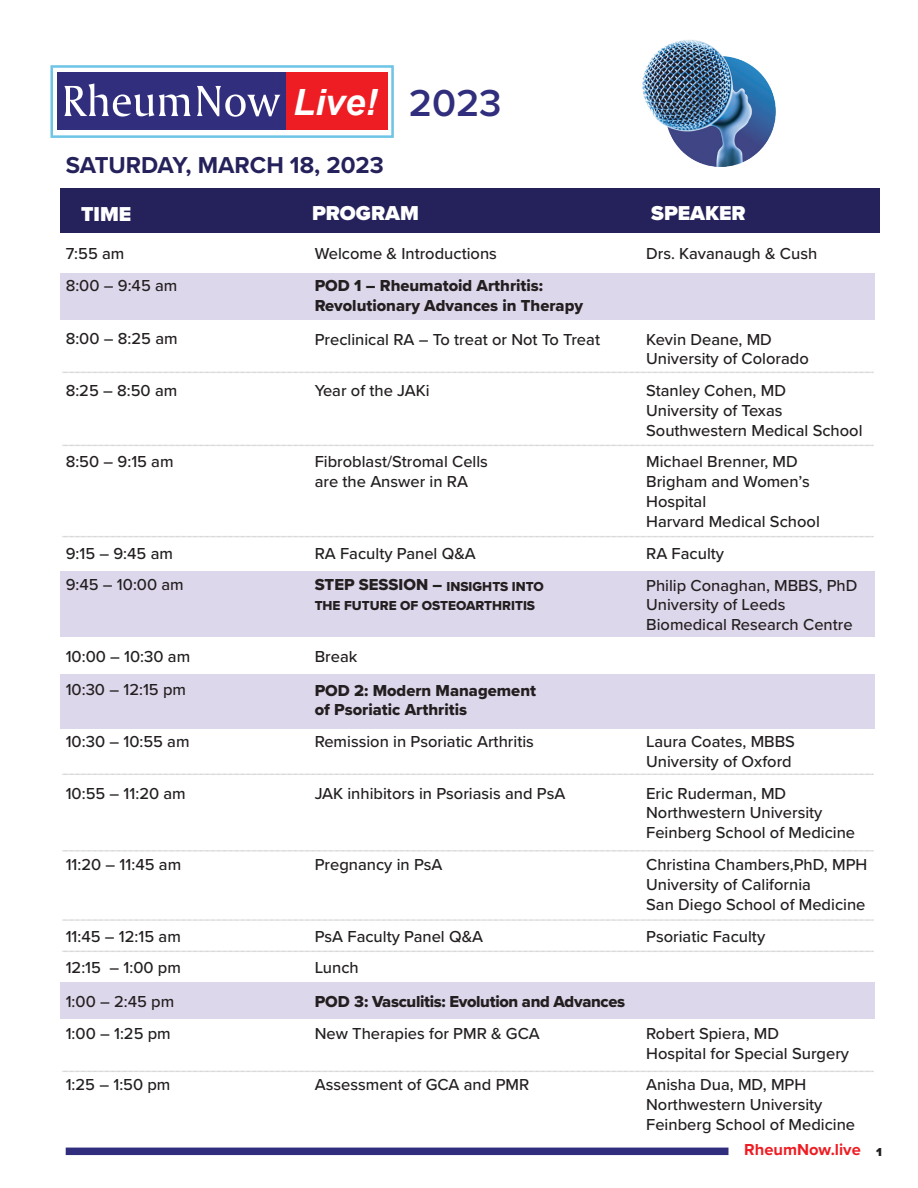
<style>
.page{position:relative;width:918px;height:1188px;background:#fff}
.page>*{position:absolute;margin:0;border:0;box-sizing:border-box;transform-origin:0 0}
.t1{font:italic 700 36.15px "Arial";color:#fff}
.t2{font:700 23.85px "Proxima Nova";color:#25215b}
.t3{font:900 20.85px "Proxima Nova";color:#fff}
.t4{font:500 16.5px/19.8px "Proxima Nova";color:#231f20}
.t5{font:16.5px/19.8px "Proxima Nova Extrabld";color:#231f20}
.t6{font:16.5px "Proxima Nova Extrabld";letter-spacing:-.02em;color:#231f20}
.t7{font:700 16.5px "Proxima Nova";color:#ee1d23}
.t8{font:13.5px "Proxima Nova Extrabld";color:#231f20}
.s1{font-family:"Proxima Nova";font-weight:600;font-style:normal;font-size:39px;color:#312e7e}
.s2{font-size:13.5px}
.s3{font-weight:900;font-size:12px;color:#231f20}
</style>
<div class="page">
<div style="left:50px;top:65px;width:344px;height:73px;background:#fff;border:3px solid #6fc5e5"></div>
<div style="left:57px;top:72px;width:230px;height:58px;background:#312e7e"></div>
<div style="left:286px;top:72px;width:101px;height:58px;background:#ee1d23"></div>
<svg style="left:64px;top:84px;width:127px;height:33px"></svg>
<svg style="left:197px;top:86px;width:83px;height:31px"></svg>
<div style="left:60px;top:188px;width:820px;height:45px;background:#25215b"></div>
<div style="left:60px;top:273px;width:815px;height:47px;background:#ddd7eb"></div>
<div style="left:60px;top:674px;width:815px;height:54px;background:#ddd7eb"></div>
<div style="left:60px;top:983px;width:815px;height:36px;background:#ddd7eb"></div>
<div style="left:60px;top:571px;width:815px;height:65px;background:#ddd7eb"></div>
<svg style="left:62px;top:372px;width:812px;height:1px"></svg>
<svg style="left:62px;top:445px;width:812px;height:1px"></svg>
<svg style="left:62px;top:536px;width:812px;height:1px"></svg>
<svg style="left:62px;top:774px;width:812px;height:1px"></svg>
<svg style="left:62px;top:850px;width:812px;height:2px"></svg>
<hr style="left:62px;top:919px;width:812px;height:2px;background:#e7e7e8">
<svg style="left:62px;top:951px;width:812px;height:1px"></svg>
<svg style="left:62px;top:1071px;width:812px;height:1px"></svg>
<div style="left:66px;top:1148px;width:662px;height:7px;background:#312e7e"></div>
<img style="left:642px;top:40px;width:134px;height:126px">
<h1 class="t1" style="left:293px;top:79px;width:210px">Live! <span class="s1">2023</span></h1>
<h2 class="t2" style="left:66px;top:147px;width:320px">SATURDAY, MARCH 18, 2023</h2>
<p class="t3" style="left:81px;top:198px;width:52px">TIME</p>
<p class="t3" style="left:312px;top:197px;width:108px">PROGRAM</p>
<p class="t3" style="left:651px;top:197px;width:96px">SPEAKER</p>
<p class="t4" style="left:66px;top:243px;width:60px">7:55 am</p>
<p class="t4" style="left:315px;top:243px;width:184px">Welcome &amp; Introductions</p>
<p class="t4" style="left:646px;top:243px;width:173px">Drs. Kavanaugh &amp; Cush</p>
<p class="t4" style="left:66px;top:275px;width:113px">8:00 – 9:45 am</p>
<p class="t5" style="left:315px;top:275px;width:270px">POD 1 – Rheumatoid Arthritis:<br>Revolutionary Advances in Therapy</p>
<p class="t4" style="left:66px;top:329px;width:113px">8:00 – 8:25 am</p>
<p class="t4" style="left:315px;top:329px;width:287px">Preclinical RA – To treat or Not To Treat</p>
<p class="t4" style="left:646px;top:329px;width:164px">Kevin Deane, MD<br>University of Colorado</p>
<p class="t4" style="left:66px;top:380px;width:113px">8:25 – 8:50 am</p>
<p class="t4" style="left:315px;top:380px;width:116px">Year of the JAKi</p>
<p class="t4" style="left:646px;top:380px;width:218px">Stanley Cohen, MD<br>University of Texas<br>Southwestern Medical School</p>
<p class="t4" style="left:66px;top:452px;width:109px">8:50 – 9:15 am</p>
<p class="t4" style="left:315px;top:452px;width:175px">Fibroblast/Stromal Cells</p>
<p class="t4" style="left:646px;top:452px;width:153px">Michael Brenner, MD</p>
<p class="t4" style="left:315px;top:471px;width:155px">are the Answer in RA</p>
<p class="t4" style="left:646px;top:471px;width:175px">Brigham and Women’s<br>Hospital<br>Harvard Medical School</p>
<p class="t4" style="left:66px;top:543px;width:109px">9:15 – 9:45 am</p>
<p class="t4" style="left:315px;top:543px;width:163px">RA Faculty Panel Q&amp;A</p>
<p class="t4" style="left:646px;top:543px;width:79px">RA Faculty</p>
<p class="t4" style="left:66px;top:574px;width:120px">9:45 – 10:00 am</p>
<p class="t5" style="left:315px;top:575px;width:231px">STEP SESSION – <span class="s2">INSIGHTS INTO</span></p>
<p class="t4" style="left:646px;top:575px;width:213px">Philip Conaghan, MBBS, PhD</p>
<p class="t8" style="left:315px;top:596px;width:222px">THE FUTURE OF OSTEOARTHRITIS</p>
<p class="t4" style="left:646px;top:594px;width:208px">University of Leeds<br>Biomedical Research Centre</p>
<p class="t4" style="left:66px;top:646px;width:126px">10:00 – 10:30 am</p>
<p class="t4" style="left:315px;top:646px;width:44px">Break</p>
<p class="t4" style="left:66px;top:680px;width:122px">10:30 – 12:15 pm</p>
<p class="t5" style="left:315px;top:680px;width:223px">POD 2: Modern Management of Psoriatic Arthritis</p>
<p class="t4" style="left:66px;top:731px;width:125px">10:30 – 10:55 am</p>
<p class="t4" style="left:315px;top:731px;width:221px">Remission in Psoriatic Arthritis</p>
<p class="t4" style="left:646px;top:731px;width:150px">Laura Coates, MBBS<br>University of Oxford</p>
<p class="t4" style="left:66px;top:783px;width:122px">10:55 – 11:20 am</p>
<p class="t4" style="left:315px;top:783px;width:252px">JAK inhibitors in Psoriasis and PsA</p>
<p class="t4" style="left:646px;top:783px;width:211px">Eric Ruderman, MD<br>Northwestern University<br>Feinberg School of Medicine</p>
<p class="t4" style="left:66px;top:854px;width:117px">11:20 – 11:45 am</p>
<p class="t4" style="left:315px;top:854px;width:129px">Pregnancy in PsA</p>
<p class="t4" style="left:646px;top:854px;width:223px">Christina Chambers,PhD, MPH<br>University of California<br>San Diego School of Medicine</p>
<p class="t4" style="left:66px;top:926px;width:117px">11:45 – 12:15 am</p>
<p class="t4" style="left:315px;top:926px;width:170px">PsA Faculty Panel Q&amp;A</p>
<p class="t4" style="left:646px;top:926px;width:120px">Psoriatic Faculty</p>
<p class="t4" style="left:66px;top:957px;width:117px">12:15 – 1:00 pm</p>
<p class="t4" style="left:315px;top:957px;width:46px">Lunch</p>
<p class="t4" style="left:66px;top:991px;width:110px">1:00 – 2:45 pm</p>
<p class="t6" style="left:315px;top:989px;width:312px">POD 3: Vasculitis: Evolution and Advances</p>
<p class="t4" style="left:66px;top:1023px;width:107px">1:00 – 1:25 pm</p>
<p class="t4" style="left:315px;top:1023px;width:227px">New Therapies for PMR &amp; GCA</p>
<p class="t4" style="left:646px;top:1023px;width:204px">Robert Spiera, MD<br>Hospital for Special Surgery</p>
<p class="t4" style="left:66px;top:1074px;width:106px">1:25 – 1:50 pm</p>
<p class="t4" style="left:315px;top:1074px;width:216px">Assessment of GCA and PMR</p>
<p class="t4" style="left:646px;top:1074px;width:211px">Anisha Dua, MD, MPH<br>Northwestern University<br>Feinberg School of Medicine</p>
<p class="t7" style="left:744px;top:1137px;width:139px">RheumNow.live <span class="s3">1</span></p>
</div>
